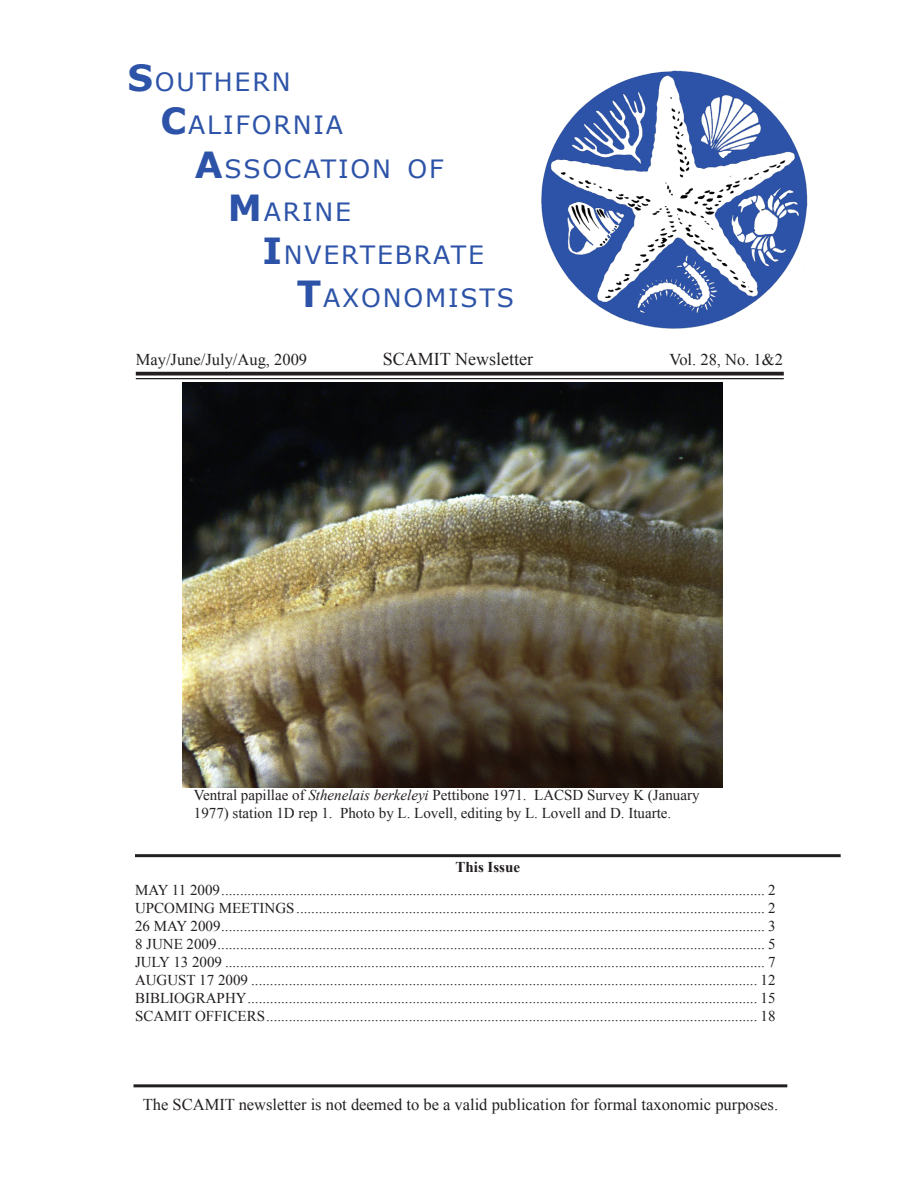
<style>
.page{position:relative;width:918px;height:1188px;background:#fff}
.page>*{position:absolute;margin:0;border:0;box-sizing:border-box;transform-origin:0 0}
.t1{font:25.2px "Verdana";letter-spacing:.07em;color:#2d53a8}
.t2{font:18px "Times New Roman";color:#231f20}
.Disclaimer{font:16.5px "Times New Roman";color:#231f20}
.left_running_headers{font:16.5px "Times New Roman";color:#231f20}
.Right__running_heade{font:16.5px "Times New Roman";color:#231f20}
.TOC_body_text{font:15px "Times New Roman";color:#231f20}
.Figure_caption{font:15px/18px "Times New Roman";color:#231f20}
.TOC_title{font:700 15px "Times New Roman";color:#231f20}
.s1{font-weight:700;font-size:36px}
.s2{font-style:italic}
</style>
<div class="page">
<img style="left:541px;top:70px;width:267px;height:259px">
<svg style="left:136px;top:372px;width:648px;height:4px;background:#3d3a3a"></svg>
<hr style="left:136px;top:378px;width:648px;height:1px;background:#231f20">
<hr style="left:134px;top:1084px;width:653px;height:3px;background:#231f20">
<img style="left:183px;top:382px;width:540px;height:405px">
<hr style="left:135px;top:854px;width:706px;height:3px;background:#231f20">
<p class="t1" style="left:127px;top:66px;width:165px"><span class="s1">S</span>OUTHERN</p>
<p class="t1" style="left:160px;top:109px;width:184px"><span class="s1">C</span>ALIFORNIA</p>
<p class="t1" style="left:195px;top:152px;width:250px"><span class="s1">A</span>SSOCATION OF</p>
<p class="t1" style="left:228px;top:196px;width:125px"><span class="s1">M</span>ARINE</p>
<p class="t1" style="left:262px;top:239px;width:223px"><span class="s1">I</span>NVERTEBRATE</p>
<p class="t1" style="left:297px;top:282px;width:219px"><span class="s1">T</span>AXONOMISTS</p>
<p class="left_running_headers" style="left:136px;top:349px;width:173px">May/June/July/Aug, 2009</p>
<p class="t2" style="left:383px;top:347px;width:152px">SCAMIT Newsletter</p>
<p class="Right__running_heade" style="left:670px;top:349px;width:115px">Vol. 28, No. 1&amp;2</p>
<p class="Figure_caption" style="left:194px;top:786px;width:507px">Ventral papillae of <span class="s2">Sthenelais berkeleyi</span> Pettibone 1971. LACSD Survey K (January<br>1977) station 1D rep 1. Photo by L. Lovell, editing by L. Lovell and D. Ituarte.</p>
<p class="TOC_title" style="left:456px;top:857px;width:66px">This Issue</p>
<p class="TOC_body_text" style="left:135px;top:880px;width:642px">MAY 11 2009................................................................................................................................................. 2</p>
<p class="TOC_body_text" style="left:135px;top:898px;width:642px">UPCOMING MEETINGS............................................................................................................................. 2</p>
<p class="TOC_body_text" style="left:135px;top:916px;width:642px">26 MAY 2009................................................................................................................................................. 3</p>
<p class="TOC_body_text" style="left:135px;top:934px;width:642px">8 JUNE 2009.................................................................................................................................................. 5</p>
<p class="TOC_body_text" style="left:135px;top:952px;width:642px">JULY 13 2009 ................................................................................................................................................ 7</p>
<p class="TOC_body_text" style="left:135px;top:970px;width:642px">AUGUST 17 2009 ....................................................................................................................................... 12</p>
<p class="TOC_body_text" style="left:135px;top:988px;width:642px">BIBLIOGRAPHY........................................................................................................................................ 15</p>
<p class="TOC_body_text" style="left:135px;top:1006px;width:642px">SCAMIT OFFICERS................................................................................................................................... 18</p>
<p class="Disclaimer" style="left:143px;top:1093px;width:637px">The SCAMIT newsletter is not deemed to be a valid publication for formal taxonomic purposes.</p>
</div>
